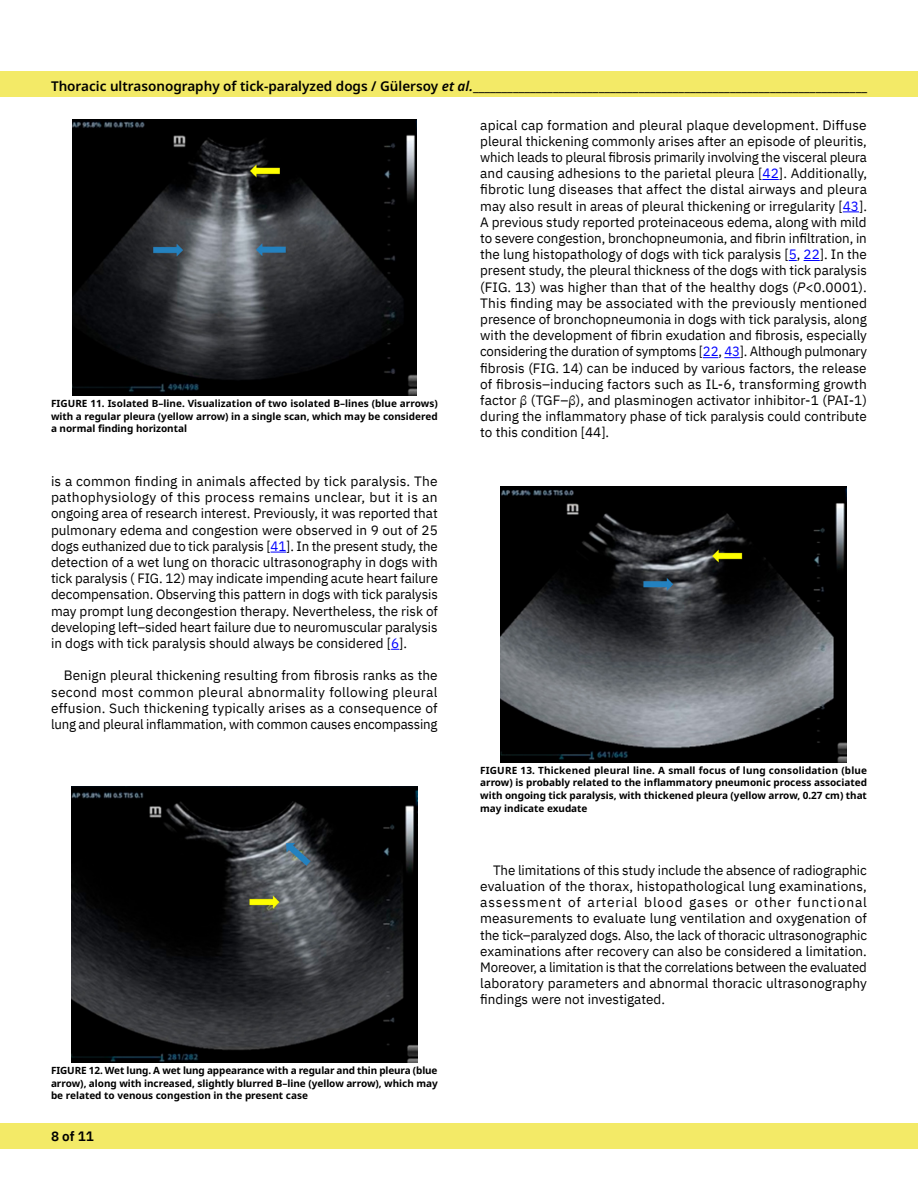
<style>
.page{position:relative;width:918px;height:1188px;background:#fff}
.page>*{position:absolute;margin:0;border:0;box-sizing:border-box;transform-origin:0 0}
.t1{font:13.5px/16.2px "IBM Plex Sans";color:#000;text-align:justify}
.t2{font:600 13.5px "Noto Sans";color:#000}
.t3{font:600 13.5px "IBM Plex Sans";color:#000}
.t4{font:700 10.05px/12.6px "Noto Sans";color:#000;text-align:justify}
.s1{font-style:italic}
.s2{color:#00f}
.s3{font-family:"STIX Two Math"}
</style>
<div class="page">
<div style="left:0;top:71px;width:918px;height:26px;background:#f3ea67"></div>
<div style="left:0;top:1123px;width:918px;height:25px;background:#f3ea67"></div>
<img style="left:72px;top:119px;width:345px;height:276px">
<img style="left:71px;top:786px;width:346px;height:277px">
<img style="left:501px;top:486px;width:345px;height:277px">
<svg style="left:271px;top:552px;width:15px;height:1px"></svg>
<svg style="left:762px;top:179px;width:17px;height:1px"></svg>
<svg style="left:843px;top:211px;width:16px;height:1px"></svg>
<svg style="left:804px;top:260px;width:16px;height:1px"></svg>
<svg style="left:703px;top:357px;width:15px;height:1px"></svg>
<svg style="left:724px;top:357px;width:16px;height:1px"></svg>
<p class="t2" style="left:51px;top:79px;width:818px">Thoracic ultrasonography of tick-paralyzed dogs / Gülersoy <span class="s1">et al.</span>_____________________________________________________________________</p>
<p class="t4" style="left:51px;top:397px;width:388px">FIGURE 11. Isolated B–line. Visualization of two isolated B–lines (blue arrows) with a regular pleura (yellow arrow) in a single scan, which may be considered a normal finding horizontal</p>
<p class="t1" style="left:51px;top:472px;width:389px">is a common finding in animals affected by tick paralysis. The pathophysiology of this process remains unclear, but it is an ongoing area of research interest. Previously, it was reported that pulmonary edema and congestion were observed in 9 out of 25 dogs euthanized due to tick paralysis [<span class="s2">41</span>]. In the present study, the detection of a wet lung on thoracic ultrasonography in dogs with tick paralysis ( FIG. 12) may indicate impending acute heart failure decompensation. Observing this pattern in dogs with tick paralysis may prompt lung decongestion therapy. Nevertheless, the risk of developing left–sided heart failure due to neuromuscular paralysis in dogs with tick paralysis should always be considered [<span class="s2">6</span>].</p>
<p class="t1" style="left:51px;top:666px;width:388px;text-indent:13px">Benign pleural thickening resulting from fibrosis ranks as the second most common pleural abnormality following pleural effusion. Such thickening typically arises as a consequence of lung and pleural inflammation, with common causes encompassing</p>
<p class="t4" style="left:51px;top:1064px;width:388px">FIGURE 12. Wet lung. A wet lung appearance with a regular and thin pleura (blue arrow), along with increased, slightly blurred B–line (yellow arrow), which may be related to venous congestion in the present case</p>
<p class="t3" style="left:51px;top:1126px;width:44px">8 of 11</p>
<p class="t1" style="left:480px;top:116px;width:388px">apical cap formation and pleural plaque development. Diffuse pleural thickening commonly arises after an episode of pleuritis, which leads to pleural fibrosis primarily involving the visceral pleura and causing adhesions to the parietal pleura [<span class="s2">42</span>]. Additionally, fibrotic lung diseases that affect the distal airways and pleura may also result in areas of pleural thickening or irregularity [<span class="s2">43</span>].<br>A previous study reported proteinaceous edema, along with mild to severe congestion, bronchopneumonia, and fibrin infiltration, in the lung histopathology of dogs with tick paralysis [<span class="s2">5</span>, <span class="s2">22</span>]. In the present study, the pleural thickness of the dogs with tick paralysis (FIG. 13) was higher than that of the healthy dogs (<span class="s1">P</span>&lt;0.0001).<br>This finding may be associated with the previously mentioned presence of bronchopneumonia in dogs with tick paralysis, along with the development of fibrin exudation and fibrosis, especially considering the duration of symptoms [<span class="s2">22</span>, <span class="s2">43</span>]. Although pulmonary fibrosis (FIG. 14) can be induced by various factors, the release of fibrosis–inducing factors such as IL-6, transforming growth factor <span class="s3">β</span> (TGF–<span class="s3">β</span>), and plasminogen activator inhibitor-1 (PAI-1) during the inflammatory phase of tick paralysis could contribute to this condition [44].</p>
<p class="t4" style="left:480px;top:764px;width:388px">FIGURE 13. Thickened pleural line. A small focus of lung consolidation (blue arrow) is probably related to the inflammatory pneumonic process associated with ongoing tick paralysis, with thickened pleura (yellow arrow, 0.27 cm) that may indicate exudate</p>
<p class="t1" style="left:480px;top:861px;width:388px;text-indent:13px">The limitations of this study include the absence of radiographic evaluation of the thorax, histopathological lung examinations, assessment of arterial blood gases or other functional measurements to evaluate lung ventilation and oxygenation of the tick–paralyzed dogs. Also, the lack of thoracic ultrasonographic examinations after recovery can also be considered a limitation.<br>Moreover, a limitation is that the correlations between the evaluated laboratory parameters and abnormal thoracic ultrasonography findings were not investigated.</p>
</div>
